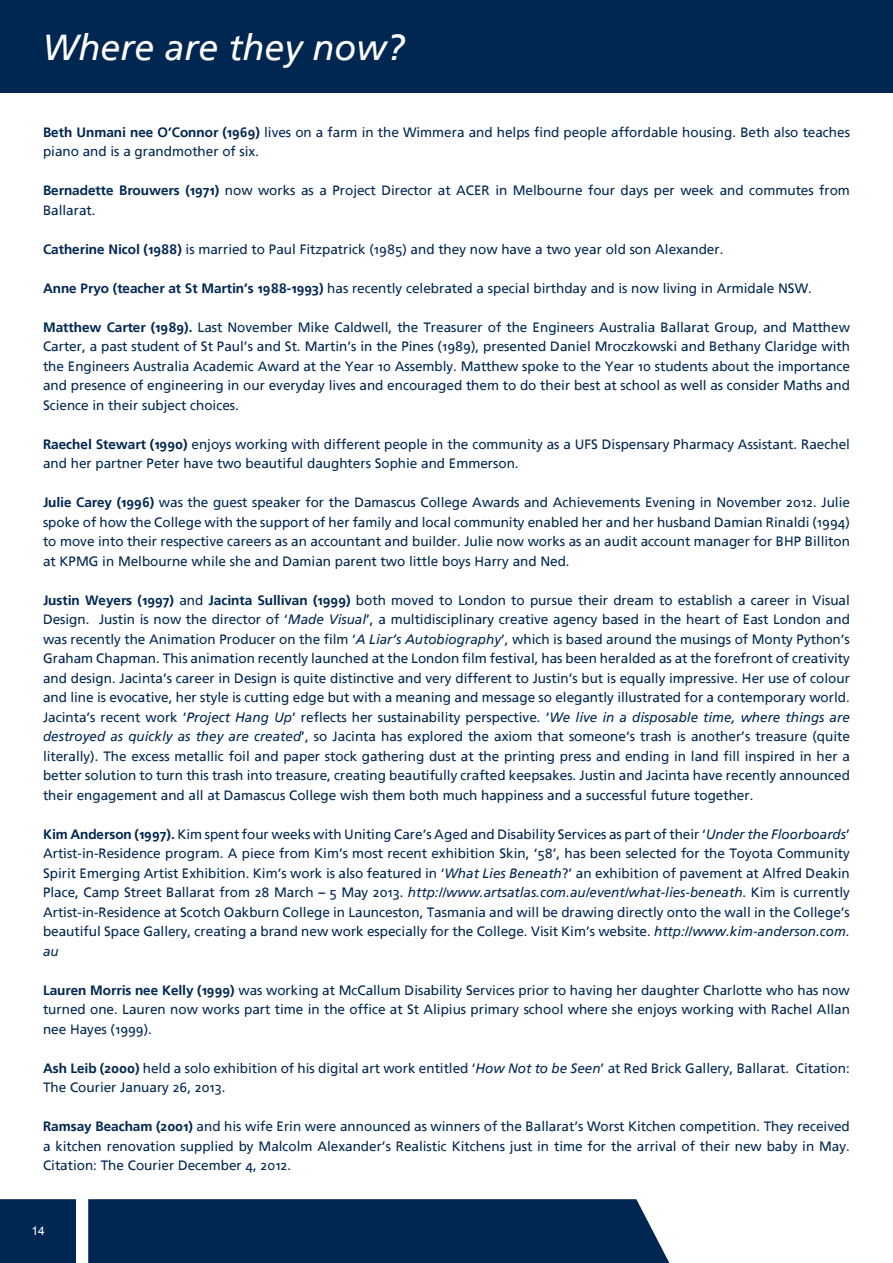
<style>
.page{position:relative;width:893px;height:1263px;background:#fff}
.page>*{position:absolute;margin:0;border:0;box-sizing:border-box;transform-origin:0 0}
.t1{font:italic 36px "Frutiger Linotype";color:#fff}
.t2{font:13.5px/19.5px "Frutiger Linotype";color:#002751;text-align:justify}
.t3{font:12px "Arial";color:#fff}
.s1{font-weight:700}
.s2{font-style:italic}
</style>
<div class="page">
<div style="left:0;top:1199px;width:669px;height:64px;background:#002751"></div>
<div style="left:0;top:0;width:893px;height:93px;background:#002751"></div>
<h1 class="t1" style="left:43px;top:27px;width:364px">Where are they now?</h1>
<p class="t2" style="left:43px;top:122px;width:808px"><span class="s1">Beth Unmani nee O’Connor (1969)</span> lives on a farm in the Wimmera and helps find people affordable housing. Beth also teaches piano and is a grandmother of six.</p>
<p class="t2" style="left:43px;top:181px;width:808px"><span class="s1">Bernadette Brouwers (1971)</span> now works as a Project Director at ACE R in Melbourne four days per week and commutes from<br>Ballarat.</p>
<p class="t2" style="left:43px;top:239px;width:682px"><span class="s1">Catherine Nicol (1988)</span> is married to Paul Fitzpatrick (1985) and they now have a two year old son Alexander.</p>
<p class="t2" style="left:43px;top:278px;width:770px"><span class="s1">Anne Pryo (teacher at St Martin’s 1988-1993)</span> has recently celebrated a special birthday and is now living in Armidale NSW.</p>
<p class="t2" style="left:43px;top:317px;width:808px"><span class="s1">Matthew Carter (1989).</span> Last November Mike Caldwell, the Treasurer of the E ngineers Australia Ballarat Group, and Matthew Carter, a past student of St Paul’s and St. Martin’s in the Pines (1989), presented Daniel Mroczkowski and Bethany Claridge with the E ngineers Australia Academic Award at the Year 10 Assembly. Matthew spoke to the Year 10 students about the importance and presence of engineering in our everyday lives and encouraged them to do their best at school as well as consider Maths and Science in their subject choices.</p>
<p class="t2" style="left:43px;top:434px;width:540px"><span class="s1">Raechel Stewart (1990)</span> enjoys working with different people in the community as a UFS</p>
<p class="t2" style="left:602px;top:434px;width:249px">Dispensary Pharmacy Assistant. Raechel</p>
<p class="t2" style="left:43px;top:454px;width:477px">and her partner Peter have two beautiful daughters Sophie and Emmerson.</p>
<p class="t2" style="left:43px;top:493px;width:808px"><span class="s1">Julie Carey (1996)</span> was the guest speaker for the Damascus College Awards and Achievements Evening in November 2012. Julie spoke of how the College with the support of her family and local community enabled her and her husband Damian Rinaldi (1994) to move into their respective careers as an accountant and builder. Julie now works as an audit account manager for BH P B illiton at KPMG in Melbourne while she and Damian parent two little boys Harry and Ned.</p>
<p class="t2" style="left:43px;top:590px;width:808px"><span class="s1">Justin Weyers (1997)</span> and <span class="s1">Jacinta Sullivan (1999)</span> both moved to London to pursue their dream to establish a career in Visual Design. Justin is now the director of ‘<span class="s2">Made Visual</span>’, a multidisciplinary creative agency based in the heart of East London and was recently the Animation Producer on the film ‘<span class="s2">A Liar’s Autobiography</span>’, which is based around the musings of Monty Python’s Graham Chapman. This animation recently launched at the London film festival, has been heralded as at the forefront of creativity and design. Jacinta’s career in Design is quite distinctive and very different to Justin’s but is equally impressive. Her use of colour and line is evocative, her style is cutting edge but with a meaning and message so elegantly illustrated for a contemporary world.<br>Jacinta’s recent work ‘<span class="s2">Project Hang Up</span>’ reflects her sustainability perspective. ‘<span class="s2">We live in a disposable time, where things are destroyed as quickly as they are created</span>’, so Jacinta has explored the axiom that someone‘s trash is another’s treasure (quite literally). The excess metallic foil and paper stock gathering dust at the printing press and ending in land fill inspired in her a better solution to turn this trash into treasure, creating beautifully crafted keepsakes. Justin and Jacinta have recently announced their engagement and all at Damascus College wish them both much happiness and a successful future together.</p>
<p class="t2" style="left:43px;top:824px;width:808px"><span class="s1">Kim Anderson (1997).</span> Kim spent four weeks with U niting Care’s Aged and Disability Services as part of their ‘<span class="s2">Under the Floorboards</span>’ Artist-in-Residence program. A piece from Kim’s most recent exhibition Skin, ‘58’, has been selected for the Toyota Community Spirit E merging Artist Exhibition. Kim’s work is also featured in ‘<span class="s2">What Lies Beneath</span>?’ an exhibition of pavement at Alfred Deakin Place, Camp Street B allarat from 28 March – 5 May 2013. <span class="s2">http://www.artsatlas.com.au/event/what-lies-beneath</span>. Kim is currently Artist-in-Residence at Scotch Oakburn College in Launceston, Tasmania and will be drawing directly onto the wall in the College’s beautiful Space Gallery, creating a brand new work especially for the College. Visit Kim’s website. <span class="s2">http://www.kim-anderson.com. au</span></p>
<p class="t2" style="left:43px;top:980px;width:808px"><span class="s1">Lauren Morris nee Kelly (1999)</span> was working at McCallum Disability Services prior to having her daughter Charlotte who has now turned one. Lauren now works part time in the office at St Alipius primary school where she enjoys working with Rachel Allan nee H ayes (1999).</p>
<p class="t2" style="left:43px;top:1058px;width:808px"><span class="s1">Ash Leib (2000)</span> held a solo exhibition of his digital art work entitled ‘<span class="s2">How Not to be Seen</span>’ at Red B rick Gallery, Ballarat. Citation:<br>The Courier January 26, 2013.</p>
<p class="t2" style="left:43px;top:1117px;width:808px"><span class="s1">Ramsay Beacham (2001)</span> and his wife E rin were announced as winners of the Ballarat’s Worst Kitchen competition. They received a kitchen renovation supplied by Malcolm Alexander’s Realistic Kitchens just in time for the arrival of their new baby in May.<br>Citation: The Courier December 4, 2012.</p>
<p class="t3" style="left:31px;top:1223px;width:15px">14</p>
</div>
